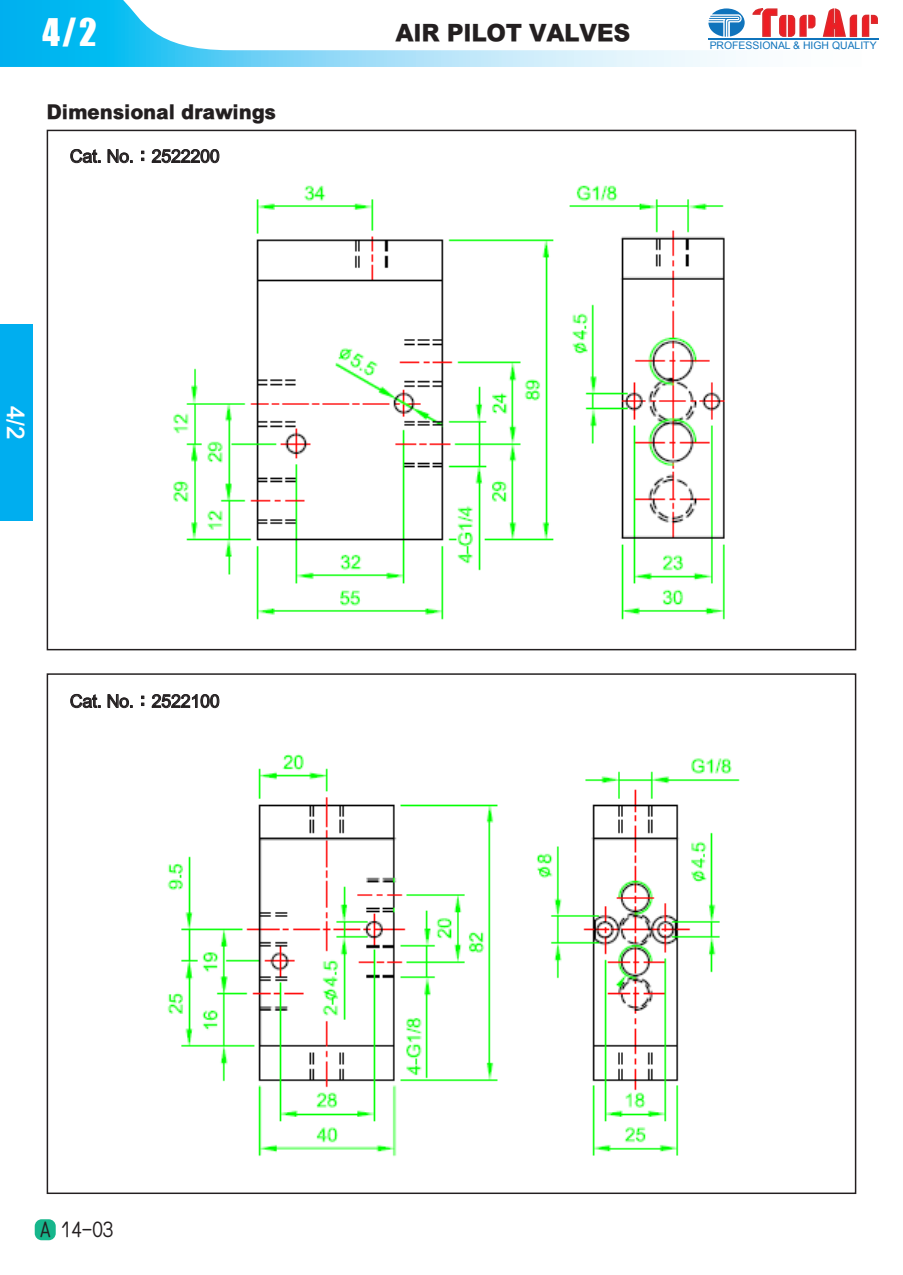
<style>
.page{position:relative;width:903px;height:1275px;background:#fff}
.page>*{position:absolute;margin:0;border:0;box-sizing:border-box;transform-origin:0 0}
.t1{font:35px "Impact";color:#fff}
.t2{font:24.5px "DF Hei UB HKP BF";color:#231f20}
.t3{font:24.5px "DF Hei Bd HKP BF";color:#fff}
.t4{font:21px "DF Yuan Md HK BF";color:#231f20}
.t5{font:20.82px "DF Hei UB HKP BF";color:#231f20}
.t6{font:17.85px "DF Hei Md HKP BF";color:#231f20}
.t7{font:10.5px "Arial";color:#1074bc}
</style>
<div class="page">
<img style="left:0;top:0;width:879px;height:67px">
<svg style="left:708px;top:8px;width:37px;height:30px"></svg>
<svg style="left:752px;top:7px;width:64px;height:31px"></svg>
<svg style="left:822px;top:8px;width:57px;height:30px"></svg>
<hr style="left:708px;top:38px;width:170px;height:2px;background:#1074bc">
<div style="left:0;top:325px;width:33px;height:196px;background:#00aeef"></div>
<svg style="left:70px;top:149px;width:31px;height:14px"></svg>
<svg style="left:107px;top:149px;width:26px;height:14px"></svg>
<svg style="left:141px;top:151px;width:3px;height:10px"></svg>
<svg style="left:152px;top:149px;width:67px;height:14px"></svg>
<svg style="left:70px;top:694px;width:31px;height:14px"></svg>
<svg style="left:107px;top:694px;width:26px;height:14px"></svg>
<svg style="left:141px;top:696px;width:3px;height:10px"></svg>
<svg style="left:152px;top:694px;width:67px;height:14px"></svg>
<img style="left:167px;top:754px;width:573px;height:403px">
<img style="left:173px;top:185px;width:552px;height:435px">
<div style="left:35px;top:1219px;width:21px;height:21px;background:#16b68c;border-radius:7px"></div>
<p class="t1" style="left:43px;top:5px;width:56px">4/2</p>
<p class="t5" style="left:47px;top:102px;width:231px">Dimensional drawings</p>
<p class="t6" style="left:70px;top:147px;width:151px">Cat. No.：2522200</p>
<p class="t3" style="left:28px;top:406px;width:35px;rotate:90deg">4/2</p>
<p class="t6" style="left:70px;top:692px;width:151px">Cat. No.：2522100</p>
<p class="t2" style="left:395px;top:20px;width:236px">AIR PILOT VALVES</p>
<p class="t7" style="left:710px;top:39px;width:168px">PROFESSIONAL &amp; HIGH QUALITY</p>
<p class="t4" style="left:40px;top:1219px;width:12px">A</p>
<p class="t4" style="left:61px;top:1219px;width:54px">14-03</p>
</div>
